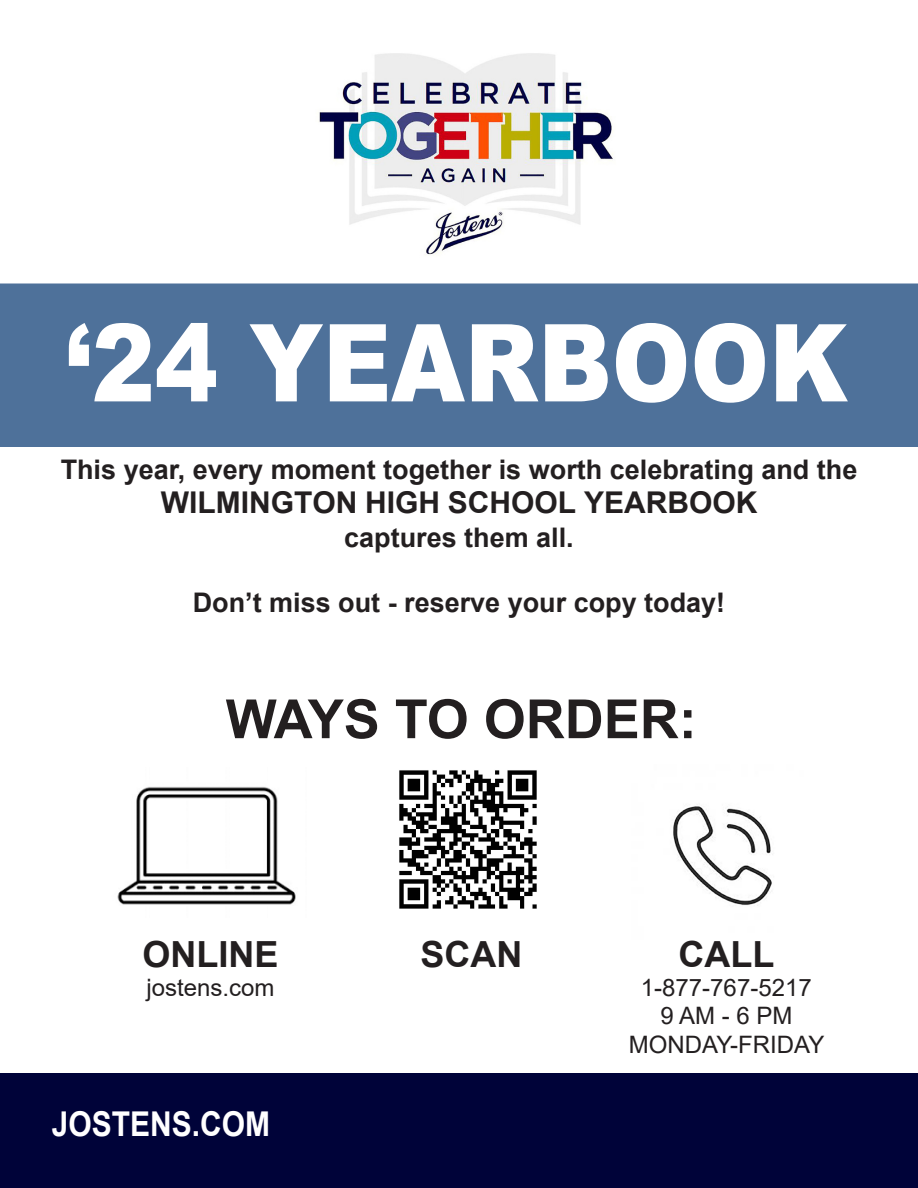
<style>
.page{position:relative;width:918px;height:1188px;background:#fff}
.page>*{position:absolute;margin:0;border:0;box-sizing:border-box;transform-origin:0 0}
.t1{font:900 107.7px "Arial";color:#fff;scale:.88 1}
.t2{font:700 54px "Arial";color:#231f20}
.t3{font:700 36px "Arial";color:#231f20}
.t4{font:700 34.2px "Arial";color:#fff;scale:.88 1}
.t5{font:700 30px "Arial";color:#231f20}
.t6{font:700 27px "Arial";color:#231f20}
.t7{font:24px "Arial";color:#231f20}
</style>
<div class="page">
<img style="left:673px;top:806px;width:100px;height:100px">
<div style="left:0;top:284px;width:918px;height:162px;background:#4e719a"></div>
<div style="left:0;top:284px;width:918px;height:163px;border:2px solid #4e719a"></div>
<div style="left:0;top:1073px;width:918px;height:115px;background:#000339"></div>
<img style="left:319px;top:53px;width:295px;height:203px">
<img style="left:117px;top:786px;width:179px;height:119px">
<img style="left:399px;top:770px;width:138px;height:139px">
<p class="t1" style="left:66px;top:285px;width:890px">‘24 YEARBOOK</p>
<p class="t6" style="left:61px;top:450px;width:798px">This year, every moment together is worth celebrating and the</p>
<p class="t5" style="left:161px;top:482px;width:598px">WILMINGTON HIGH SCHOOL YEARBOOK</p>
<p class="t6" style="left:344px;top:518px;width:231px">captures them all.</p>
<p class="t6" style="left:193px;top:583px;width:534px">Don’t miss out - reserve your copy today!</p>
<p class="t2" style="left:226px;top:681px;width:473px">WAYS TO ORDER:</p>
<p class="t3" style="left:142px;top:929px;width:138px">ONLINE</p>
<p class="t7" style="left:146px;top:971px;width:130px">jostens.com</p>
<p class="t4" style="left:52px;top:1099px;width:250px">JOSTENS.COM</p>
<p class="t3" style="left:420px;top:929px;width:103px">SCAN</p>
<p class="t3" style="left:678px;top:929px;width:97px">CALL</p>
<p class="t7" style="left:641px;top:971px;width:172px">1-877-767-5217</p>
<p class="t7" style="left:660px;top:999px;width:134px">9 AM - 6 PM</p>
<p class="t7" style="left:629px;top:1028px;width:197px">MONDAY-FRIDAY</p>
</div>
